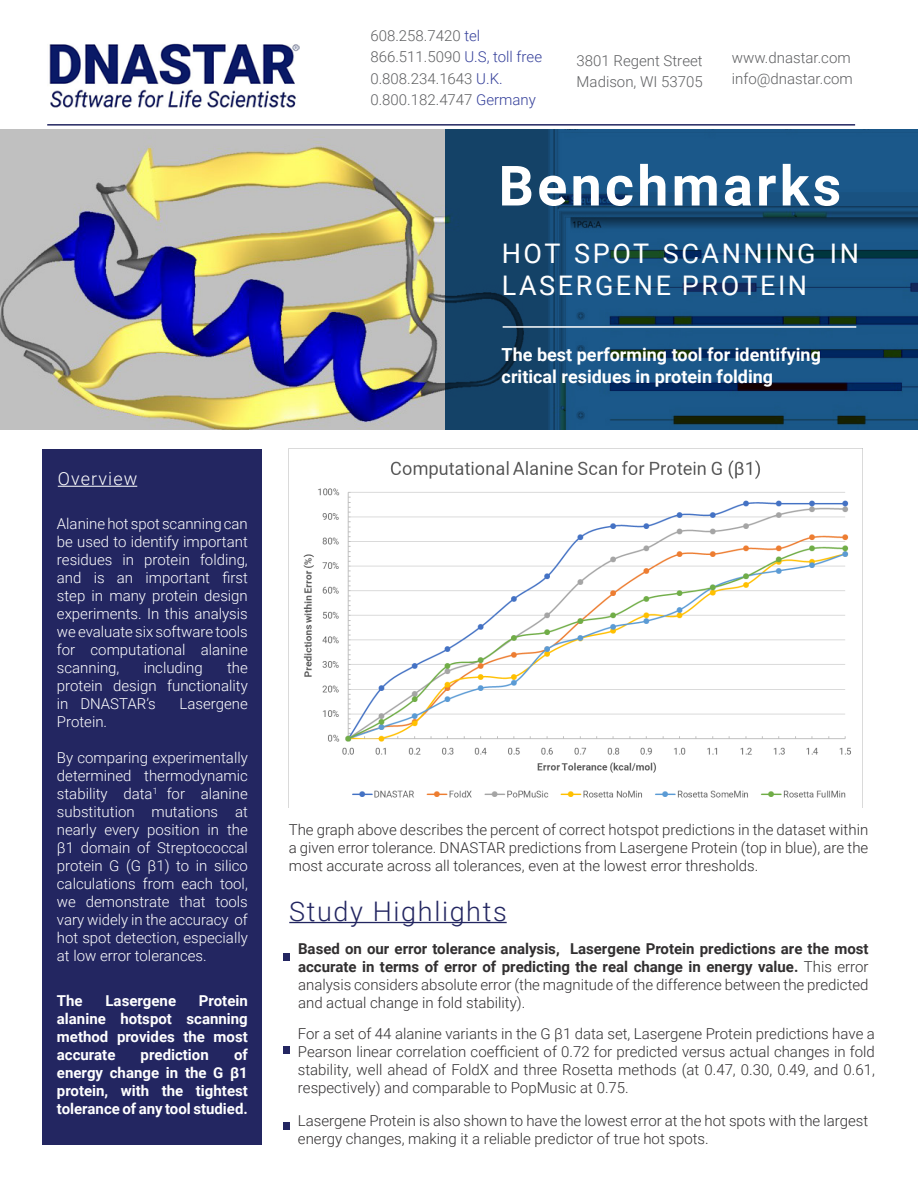
<style>
.page{position:relative;width:918px;height:1188px;background:#fff}
.page>*{position:absolute;margin:0;border:0;box-sizing:border-box;transform-origin:0 0}
.Text_Left_Justify{font:700 55.5px "Roboto";letter-spacing:.06em;color:#fff}
.Text_Left_Justify-2{font:27px/32.4px "Roboto";letter-spacing:.095em;color:#fff}
.Text_Left_Justify-3{font:300 27px "Roboto";letter-spacing:.06em;color:#232661}
.Text_Left_Justify-4{font:700 18px/21.6px "Roboto";color:#fff}
.Text_Left_Justify-5{font:300 18px "Roboto";letter-spacing:.06em;color:#fff}
.Text_Left_Justify-6{font:300 15px/18px "Roboto";color:#312f30;text-align:justify}
.Text_Left_Justify-7{font:300 15px/18px "Roboto";color:#fff;text-align:justify}
.Text_Left_Justify-8{font:700 15px/18px "Roboto";color:#312f30;text-align:justify}
.Text_Left_Justify-9{font:700 15px/18px "Roboto";color:#fff;text-align:justify}
.t1{font:300 15px "Roboto";color:#5f6062}
.s1{color:#36419b}
.s2{font-weight:300}
</style>
<div class="page">
<hr style="left:47px;top:124px;width:808px;height:2px;background:#232661">
<img style="left:0;top:129px;width:445px;height:300px">
<svg style="left:445px;top:129px;width:473px;height:300px;background:#164c77"></svg>
<hr style="left:503px;top:326px;width:353px;height:2px;background:#fff">
<div style="left:43px;top:449px;width:219px;height:695px;background:#232661"></div>
<hr style="left:58px;top:486px;width:79px;height:1px;background:#fff">
<div style="left:284px;top:1047px;width:6px;height:7px;background:#232661"></div>
<div style="left:284px;top:1122px;width:6px;height:8px;background:#232661"></div>
<div style="left:284px;top:953px;width:6px;height:8px;background:#232661"></div>
<hr style="left:289px;top:922px;width:218px;height:1px;background:#232661">
<img style="left:289px;top:448px;width:573px;height:350px">
<img style="left:49px;top:43px;width:251px;height:65px">
<p class="Text_Left_Justify-5" style="left:58px;top:466px;width:81px">Overview</p>
<p class="Text_Left_Justify-7" style="left:57px;top:514px;width:192px">Alanine hot spot scanning can be used to identify important residues in protein folding, and is an important first step in many protein design experiments. In this analysis we evaluate six software tools for computational alanine scanning,</p>
<p class="Text_Left_Justify-7" style="left:57px;top:658px;width:192px;text-indent:170px">the protein design functionality in DNASTAR’s</p>
<p class="Text_Left_Justify-7" style="left:144px;top:658px;width:61px">including</p>
<p class="Text_Left_Justify-7" style="left:179px;top:694px;width:70px">Lasergene</p>
<p class="Text_Left_Justify-7" style="left:57px;top:712px;width:52px">Protein.</p>
<p class="Text_Left_Justify-7" style="left:57px;top:748px;width:192px">By comparing experimentally determined thermodynamic stability data<sup>1</sup> for alanine substitution mutations at nearly every position in the β1 domain of Streptococcal protein G (G β1) to in silico calculations from each tool, we demonstrate that tools vary widely in the accuracy of hot spot detection, especially at low error tolerances.</p>
<p class="Text_Left_Justify-9" style="left:57px;top:991px;width:27px">The</p>
<p class="Text_Left_Justify-9" style="left:106px;top:991px;width:72px">Lasergene</p>
<p class="Text_Left_Justify-9" style="left:57px;top:991px;width:192px;text-indent:142px">Protein alanine hotspot scanning method provides the most accurate</p>
<p class="Text_Left_Justify-9" style="left:57px;top:1045px;width:192px;text-indent:177px">of energy change in the G β1 protein, with the tightest tolerance of any tool studied.</p>
<p class="Text_Left_Justify-9" style="left:141px;top:1045px;width:70px">prediction</p>
<p class="t1" style="left:370px;top:25px;width:111px">608.258.7420 <span class="s1">tel</span></p>
<p class="t1" style="left:370px;top:46px;width:173px">866.511.5090 <span class="s1">U.S, toll free</span></p>
<p class="t1" style="left:577px;top:50px;width:127px">3801 Regent Street</p>
<p class="t1" style="left:370px;top:68px;width:134px">0.808.234.1643 <span class="s1">U.K.</span></p>
<p class="t1" style="left:577px;top:71px;width:128px">Madison, WI 53705</p>
<p class="t1" style="left:370px;top:89px;width:167px">0.800.182.4747 <span class="s1">Germany</span></p>
<p class="t1" style="left:732px;top:47px;width:120px">www.dnastar.com</p>
<p class="t1" style="left:732px;top:68px;width:122px">info@dnastar.com</p>
<p class="Text_Left_Justify" style="left:499px;top:147px;width:344px">Benchmarks</p>
<p class="Text_Left_Justify-2" style="left:502px;top:236px;width:359px">HOT SPOT SCANNING IN<br>LASERGENE PROTEIN</p>
<p class="Text_Left_Justify-4" style="left:502px;top:343px;width:321px">The best performing tool for identifying critical residues in protein folding</p>
<p class="Text_Left_Justify-6" style="left:289px;top:820px;width:581px">The graph above describes the percent of correct hotspot predictions in the dataset within a given error tolerance. DNASTAR predictions from Lasergene Protein (top in blue), are the most accurate across all tolerances, even at the lowest error thresholds.</p>
<p class="Text_Left_Justify-3" style="left:289px;top:892px;width:219px">Study Highlights</p>
<p class="Text_Left_Justify-8" style="left:298px;top:939px;width:572px">Based on our error tolerance analysis, Lasergene Protein predictions are the most accurate in terms of error of predicting the real change in energy value. <span class="s2">This error analysis considers absolute error (the magnitude of the difference between the predicted and actual change in fold stability).</span></p>
<p class="Text_Left_Justify-6" style="left:298px;top:1025px;width:579px">For a set of 44 alanine variants in the G β1 data set, Lasergene Protein predictions have a Pearson linear correlation coefficient of 0.72 for predicted versus actual changes in fold stability, well ahead of FoldX and three Rosetta methods (at 0.47, 0.30, 0.49, and 0.61, respectively) and comparable to PopMusic at 0.75.</p>
<p class="Text_Left_Justify-6" style="left:298px;top:1111px;width:572px">Lasergene Protein is also shown to have the lowest error at the hot spots with the largest energy changes, making it a reliable predictor of true hot spots.</p>
</div>
